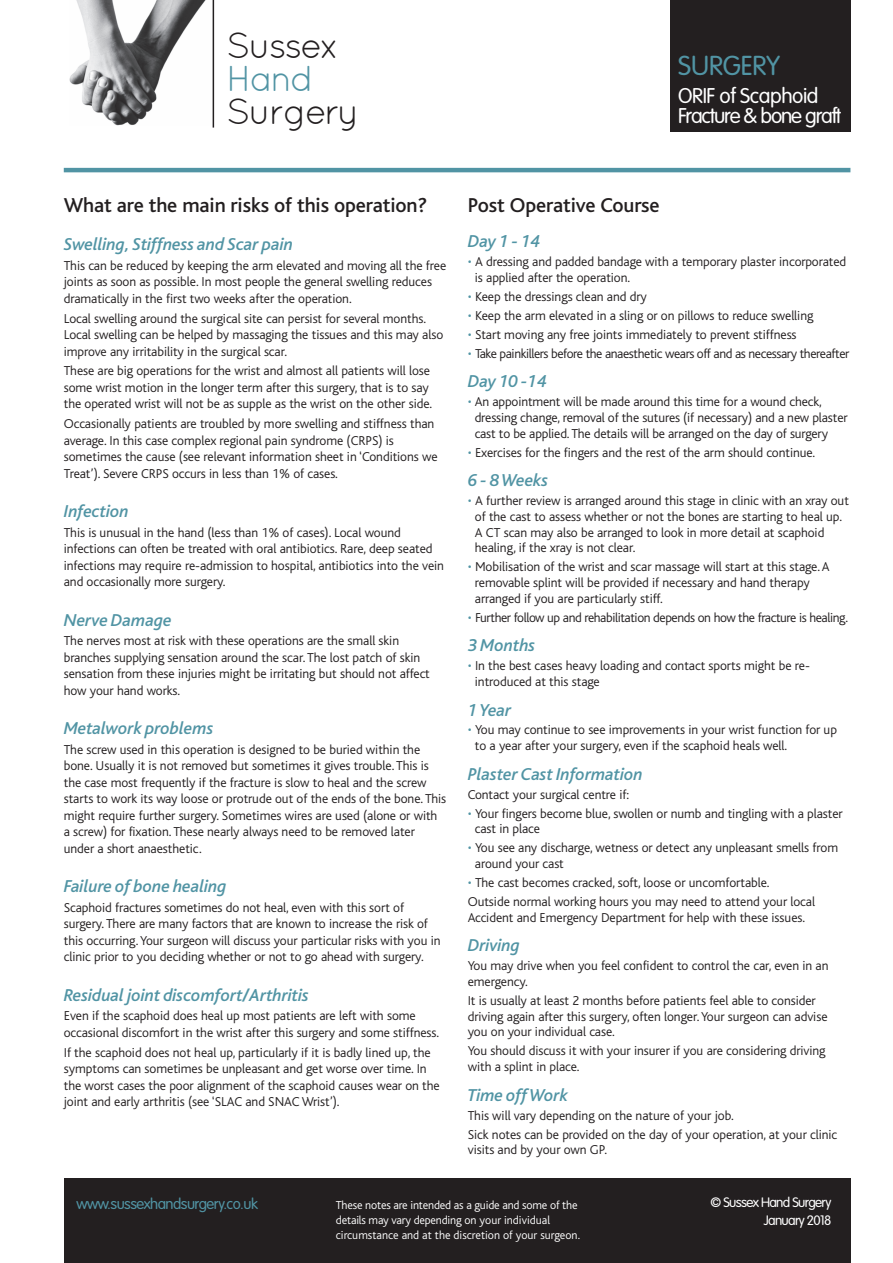
<style>
.page{position:relative;width:893px;height:1263px;background:#fff}
.page>*{position:absolute;margin:0;border:0;box-sizing:border-box;transform-origin:0 0}
.t1{font:36px "Quicksand";letter-spacing:-.05em;color:#231f20}
.t2{font:36px "Quicksand";color:#5194a4}
.t3{font:300 27px "VAG Rounded";letter-spacing:-.005em;color:#5194a4}
.t4{font:500 21px "Bliss";letter-spacing:-.005em;color:#231f20}
.t5{font:300 21px/19.5px "VAG Rounded";letter-spacing:-.055em;color:#fff}
.t6{font:italic 500 18px "Bliss";letter-spacing:-.005em;color:#5194a4}
.t7{font:300 15px "VAG Rounded";letter-spacing:-.035em;color:#5194a4}
.t8{font:300 13.5px/16.5px "Bliss";letter-spacing:-.005em;color:#231f20}
.t9{font:300 13.5px "Bliss";letter-spacing:-.03em;color:#231f20}
.t10{font:300 13.5px/18px "VAG Rounded";letter-spacing:-.05em;color:#fff;text-align:right}
.t11{font:300 12px/15px "Bliss";letter-spacing:-.015em;color:#fff}
.s1{color:#5194a4}
</style>
<div class="page">
<img style="left:70px;top:0;width:143px;height:125px">
<hr style="left:213px;top:0;width:1px;height:128px;background:#231f20">
<hr style="left:64px;top:168px;width:786px;height:4px;background:#5194a4">
<div style="left:670px;top:0;width:180px;height:132px;background:#231f20"></div>
<div style="left:64px;top:1178px;width:786px;height:85px;background:#231f20"></div>
<h1 class="t1" style="left:227px;top:33px;width:115px">Sussex</h1>
<h1 class="t2" style="left:227px;top:66px;width:89px">Hand</h1>
<h1 class="t1" style="left:227px;top:99px;width:134px">Surgery</h1>
<h2 class="t3" style="left:678px;top:55px;width:103px">SURGERY</h2>
<h3 class="t5" style="left:678px;top:88px;width:165px">ORIF of Scaphoid<br>Fracture &amp; bone graft</h3>
<h3 class="t4" style="left:64px;top:199px;width:365px">What are the main risks of this operation?</h3>
<h3 class="t6" style="left:64px;top:238px;width:231px">Swelling, Stiffness and Scar pain</h3>
<p class="t8" style="left:64px;top:259px;width:384px">This can be reduced by keeping the arm elevated and moving all the free joints as soon as possible. In most people the general swelling reduces dramatically in the first two weeks after the operation.</p>
<p class="t8" style="left:64px;top:311px;width:381px">Local swelling around the surgical site can persist for several months.<br>Local swelling can be helped by massaging the tissues and this may also improve any irritability in the surgical scar.</p>
<p class="t8" style="left:64px;top:364px;width:370px">These are big operations for the wrist and almost all patients will lose some wrist motion in the longer term after this surgery, that is to say the operated wrist will not be as supple as the wrist on the other side.</p>
<p class="t8" style="left:64px;top:417px;width:375px">Occasionally patients are troubled by more swelling and stiffness than average. In this case complex regional pain syndrome (CRPS) is sometimes the cause (see relevant information sheet in ‘Conditions we Treat’). Severe CRPS occurs in less than 1% of cases.</p>
<h3 class="t6" style="left:64px;top:505px;width:67px">Infection</h3>
<p class="t8" style="left:64px;top:525px;width:382px">This is unusual in the hand (less than 1% of cases). Local wound infections can often be treated with oral antibiotics. Rare, deep seated infections may require re-admission to hospital, antibiotics into the vein and occasionally more surgery.</p>
<h3 class="t6" style="left:64px;top:614px;width:109px">Nerve Damage</h3>
<p class="t8" style="left:64px;top:634px;width:368px">The nerves most at risk with these operations are the small skin branches supplying sensation around the scar. The lost patch of skin sensation from these injuries might be irritating but should not affect how your hand works.</p>
<h3 class="t6" style="left:64px;top:722px;width:151px">Metalwork problems</h3>
<p class="t8" style="left:64px;top:742px;width:384px">The screw used in this operation is designed to be buried within the bone. Usually it is not removed but sometimes it gives trouble. This is the case most frequently if the fracture is slow to heal and the screw starts to work its way loose or protrude out of the ends of the bone. This might require further surgery. Sometimes wires are used (alone or with a screw) for fixation. These nearly always need to be removed later under a short anaesthetic.</p>
<h3 class="t6" style="left:64px;top:880px;width:164px">Failure of bone healing</h3>
<p class="t8" style="left:64px;top:900px;width:378px">Scaphoid fractures sometimes do not heal, even with this sort of surgery. There are many factors that are known to increase the risk of this occurring.Your surgeon will discuss your particular risks with you in clinic prior to you deciding whether or not to go ahead with surgery.</p>
<h3 class="t6" style="left:64px;top:989px;width:247px">Residual joint discomfort/Arthritis</h3>
<p class="t8" style="left:64px;top:1009px;width:377px">Even if the scaphoid does heal up most patients are left with some occasional discomfort in the wrist after this surgery and some stiffness.</p>
<p class="t8" style="left:64px;top:1045px;width:378px">If the scaphoid does not heal up, particularly if it is badly lined up, the symptoms can sometimes be unpleasant and get worse over time. In the worst cases the poor alignment of the scaphoid causes wear on the joint and early arthritis (see ‘SLAC and SNAC Wrist’).</p>
<h3 class="t4" style="left:468px;top:199px;width:194px">Post Operative Course</h3>
<h3 class="t6" style="left:468px;top:235px;width:74px">Day1-14</h3>
<p class="t8" style="left:475px;top:255px;width:373px;line-height:15.8px;text-indent:-7px"><span class="s1">•</span> A dressing and padded bandage with a temporary plaster incorporated is applied after the operation.</p>
<p class="t8" style="left:468px;top:289px;width:181px"><span class="s1">•</span> Keep the dressings clean and dry</p>
<p class="t8" style="left:468px;top:308px;width:347px"><span class="s1">•</span> Keep the arm elevated in a sling or on pillows to reduce swelling</p>
<p class="t8" style="left:468px;top:327px;width:330px"><span class="s1">•</span> Start moving any free joints immediately to prevent stiffness</p>
<p class="t9" style="left:468px;top:349px;width:383px"><span class="s1">•</span> Take painkillers before the anaesthetic wears off and as necessary thereafter</p>
<h3 class="t6" style="left:468px;top:375px;width:80px">Day 10 -14</h3>
<p class="t8" style="left:475px;top:395px;width:374px;line-height:15.8px;text-indent:-7px"><span class="s1">•</span> An appointment will be made around this time for a wound check, dressing change, removal of the sutures (if necessary) and a new plaster cast to be applied.The details will be arranged on the day of surgery</p>
<p class="t8" style="left:468px;top:445px;width:349px"><span class="s1">•</span> Exercises for the fingers and the rest of the arm should continue.</p>
<h3 class="t6" style="left:468px;top:474px;width:82px">6 - 8Weeks</h3>
<p class="t8" style="left:475px;top:494px;width:376px;line-height:15.8px;text-indent:-7px"><span class="s1">•</span> A further review is arranged around this stage in clinic with an xray out of the cast to assess whether or not the bones are starting to heal up.<br>A CT scan may also be arranged to look in more detail at scaphoid healing, if the xray is not clear.</p>
<p class="t8" style="left:475px;top:560px;width:356px;line-height:15.8px;text-indent:-7px"><span class="s1">•</span> Mobilisation of the wrist and scar massage will start at this stage.A removable splint will be provided if necessary and hand therapy arranged if you are particularly stiff.</p>
<p class="t9" style="left:468px;top:613px;width:382px"><span class="s1">•</span> Further follow up and rehabilitation depends on how the fracture is healing.</p>
<h3 class="t6" style="left:468px;top:639px;width:69px">3 Months</h3>
<p class="t8" style="left:475px;top:659px;width:337px;line-height:15.8px;text-indent:-7px"><span class="s1">•</span> In the best cases heavy loading and contact sports might be re&shy;introduced at this stage</p>
<h3 class="t6" style="left:468px;top:704px;width:45px">1Year</h3>
<p class="t8" style="left:475px;top:723px;width:364px;line-height:15.8px;text-indent:-7px"><span class="s1">•</span> You may continue to see improvements in your wrist function for up to a year after your surgery, even if the scaphoid heals well.</p>
<h3 class="t6" style="left:468px;top:768px;width:177px">Plaster Cast Information</h3>
<p class="t8" style="left:468px;top:787px;width:163px">Contact your surgical centre if:</p>
<p class="t8" style="left:475px;top:807px;width:369px;line-height:15.8px;text-indent:-7px"><span class="s1">•</span> Your fingers become blue, swollen or numb and tingling with a plaster cast in place</p>
<p class="t8" style="left:475px;top:841px;width:365px;line-height:15.8px;text-indent:-7px"><span class="s1">•</span> You see any discharge, wetness or detect any unpleasant smells from around your cast</p>
<p class="t8" style="left:468px;top:874px;width:349px;line-height:18.9px"><span class="s1">•</span> The cast becomes cracked, soft, loose or uncomfortable.<br>Outside normal working hours you may need to attend your local</p>
<p class="t8" style="left:468px;top:910px;width:339px">Accident and Emergency Department for help with these issues.</p>
<h3 class="t6" style="left:468px;top:939px;width:54px">Driving</h3>
<p class="t8" style="left:468px;top:959px;width:362px;line-height:15.8px">You may drive when you feel confident to control the car, even in an emergency.</p>
<p class="t8" style="left:468px;top:994px;width:361px;line-height:15.8px">It is usually at least 2 months before patients feel able to consider driving again after this surgery, often longer.Your surgeon can advise you on your individual case.</p>
<p class="t8" style="left:468px;top:1044px;width:359px;line-height:15.8px">You should discuss it with your insurer if you are considering driving with a splint in place.</p>
<h3 class="t6" style="left:468px;top:1089px;width:102px">Time offWork</h3>
<p class="t8" style="left:468px;top:1107px;width:371px;line-height:18.9px">This will vary depending on the nature of your job.<br>Sick notes can be provided on the day of your operation, at your clinic</p>
<p class="t8" style="left:468px;top:1143px;width:141px">visits and by your own GP.</p>
<p class="t7" style="left:77px;top:1197px;width:183px">www.sussexhandsurgery.co.uk</p>
<p class="t10" style="left:711px;top:1195px;width:122px">© Sussex Hand Surgery<br>January 2018</p>
<p class="t11" style="left:336px;top:1198px;width:246px">These notes are intended as a guide and some of the details may vary depending on your individual circumstance and at the discretion of your surgeon.</p>
</div>
